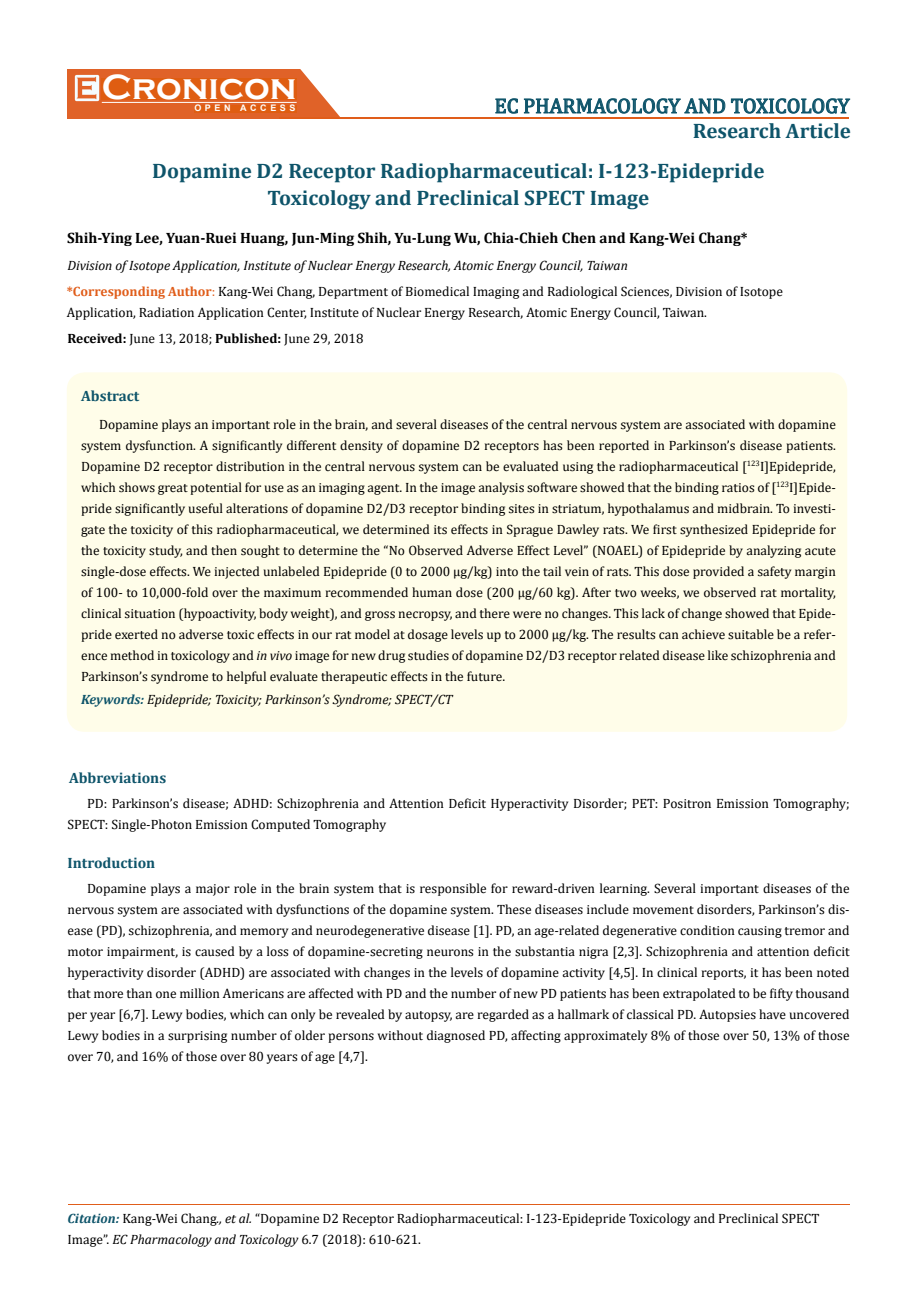
<style>
.page{position:relative;width:917px;height:1316px;background:#fff}
.page>*{position:absolute;margin:0;border:0;box-sizing:border-box;transform-origin:0 0}
.t1{font:700 36px "Copperplate Gothic";color:#fff}
.t2{font:700 21px/40.2px "Cambria";color:#0e546a}
.t3{font:21px "Cambria";color:#0e546a}
.t4{font:700 15px "Cambria";color:#000}
.t5{font:700 15px "Cambria";color:#0e546a}
.t6{font:13.5px/21px "Cambria";color:#000}
.t7{font:italic 13.5px/25.8px "Cambria";color:#000}
.t8{font:700 9px "Arial";letter-spacing:.4em;color:#fff}
.s1{font-weight:700;font-style:normal;color:#e05d1a}
.s2{font-style:normal;color:#e05d1a}
.s3{font-style:normal}
.s4{font-weight:700}
.s5{font-style:italic}
.s6{font-weight:700;color:#0e546a}
.s7{font-weight:700;font-style:italic;color:#0e546a}
</style>
<div class="page">
<div style="left:67px;top:70px;width:290px;height:49px;background:#e06228"></div>
<svg style="left:300px;top:69px;width:90px;height:49px"></svg>
<img style="left:75px;top:75px;width:24px;height:26px">
<div style="left:102px;top:79px;width:195px;height:21px;background:#df5d11"></div>
<div style="left:194px;top:105px;width:103px;height:7px;background:#df5d11"></div>
<svg style="left:495px;top:98px;width:355px;height:16px"></svg>
<hr style="left:102px;top:102px;width:194px;height:1px;background:#fff">
<hr style="left:279px;top:118px;width:569px;height:1px;background:#e05d1a">
<hr style="left:68px;top:1204px;width:781px;height:1px;background:#e05d1a">
<div style="left:67px;top:372px;width:780px;height:360px;background:#fffde9;border-radius:18px"></div>
<h1 class="t1" style="left:102px;top:68px;width:196px">Cronicon</h1>
<p class="t8" style="left:194px;top:102px;width:103px">OPEN ACCESS</p>
<h2 class="t3" style="left:494px;top:93px;width:356px">EC PHARMACOLOGY AND TOXICOLOGY</h2>
<h2 class="t2" style="left:152px;top:110px;width:700px;text-indent:540px">Research Article<br>Dopamine D2 Receptor Radiopharmaceutical: I-123-Epidepride</h2>
<h2 class="t2" style="left:267px;top:177px;width:383px">Toxicology and Preclinical SPECT Image</h2>
<p class="t4" style="left:67px;top:227px;width:681px">Shih-Ying Lee, Yuan-Ruei Huang, Jun-Ming Shih, Yu-Lung Wu, Chia-Chieh Chen and Kang-Wei Chang*</p>
<p class="t7" style="left:67px;top:252px;width:717px">Division of Isotope Application, Institute of Nuclear Energy Research, Atomic Energy Council, Taiwan<br><span class="s1">*Corresponding Author</span><span class="s2">:</span> <span class="s3">Kang-Wei Chang, Department of Biomedical Imaging and Radiological Sciences, Division of Isotope</span></p>
<p class="t6" style="left:67px;top:302px;width:641px">Application, Radiation Application Center, Institute of Nuclear Energy Research, Atomic Energy Council, Taiwan.</p>
<p class="t6" style="left:67px;top:327px;width:297px"><span class="s4">Received:</span> June 13, 2018; <span class="s4">Published:</span> June 29, 2018</p>
<p class="t5" style="left:81px;top:385px;width:60px">Abstract</p>
<p class="t6" style="left:81px;top:413px;width:756px;text-align:justify;text-indent:18px">Dopamine plays an important role in the brain, and several diseases of the central nervous system are associated with dopamine system dysfunction. A significantly different density of dopamine D2 receptors has been reported in Parkinson’s disease patients.<br>Dopamine D2 receptor distribution in the central nervous system can be evaluated using the radiopharmaceutical [<sup>123</sup>I]Epidepride, which shows great potential for use as an imaging agent. In the image analysis software showed that the binding ratios of [<sup>123</sup>I]Epide&shy;pride significantly useful alterations of dopamine D2/D3 receptor binding sites in striatum, hypothalamus and midbrain. To investi&shy;gate the toxicity of this radiopharmaceutical, we determined its effects in Sprague Dawley rats. We first synthesized Epidepride for the toxicity study, and then sought to determine the “No Observed Adverse Effect Level” (NOAEL) of Epidepride by analyzing acute single-dose effects. We injected unlabeled Epidepride (0 to 2000 µg/kg) into the tail vein of rats. This dose provided a safety margin of 100- to 10,000-fold over the maximum recommended human dose (200 µg/60 kg). After two weeks, we observed rat mortality, clinical situation (hypoactivity, body weight), and gross necropsy, and there were no changes. This lack of change showed that Epide&shy;pride exerted no adverse toxic effects in our rat model at dosage levels up to 2000 µg/kg. The results can achieve suitable be a refer&shy;ence method in toxicology and <span class="s5">in vivo</span> image for new drug studies of dopamine D2/D3 receptor related disease like schizophrenia and Parkinson’s syndrome to helpful evaluate therapeutic effects in the future.</p>
<p class="t7" style="left:81px;top:686px;width:373px"><span class="s6">Keywords:</span> Epidepride; Toxicity; Parkinson’s Syndrome; SPECT/CT</p>
<p class="t5" style="left:69px;top:767px;width:99px">Abbreviations</p>
<p class="t6" style="left:68px;top:793px;width:783px;text-indent:19px">PD: Parkinson’s disease; ADHD: Schizophrenia and Attention Deficit Hyperactivity Disorder; PET: Positron Emission Tomography;<br>SPECT: Single-Photon Emission Computed Tomography</p>
<p class="t5" style="left:68px;top:852px;width:89px">Introduction</p>
<p class="t6" style="left:68px;top:877px;width:783px;text-align:justify;text-indent:19px">Dopamine plays a major role in the brain system that is responsible for reward-driven learning. Several important diseases of the nervous system are associated with dysfunctions of the dopamine system. These diseases include movement disorders, Parkinson’s dis&shy;ease (PD), schizophrenia, and memory and neurodegenerative disease [1]. PD, an age-related degenerative condition causing tremor and motor impairment, is caused by a loss of dopamine-secreting neurons in the substantia nigra [2,3]. Schizophrenia and attention deficit hyperactivity disorder (ADHD) are associated with changes in the levels of dopamine activity [4,5]. In clinical reports, it has been noted that more than one million Americans are affected with PD and the number of new PD patients has been extrapolated to be fifty thousand per year [6,7]. Lewy bodies, which can only be revealed by autopsy, are regarded as a hallmark of classical PD. Autopsies have uncovered Lewy bodies in a surprising number of older persons without diagnosed PD, affecting approximately 8% of those over 50, 13% of those over 70, and 16% of those over 80 years of age [4,7].</p>
<p class="t6" style="left:67px;top:1207px;width:753px"><span class="s7">Citation:</span> Kang-Wei Chang<span class="s5">., et al.</span> “Dopamine D2 Receptor Radiopharmaceutical: I-123-Epidepride Toxicology and Preclinical SPECT<br>Image”. <span class="s5">EC Pharmacology and Toxicology</span> 6.7 (2018): 610-621.</p>
</div>
